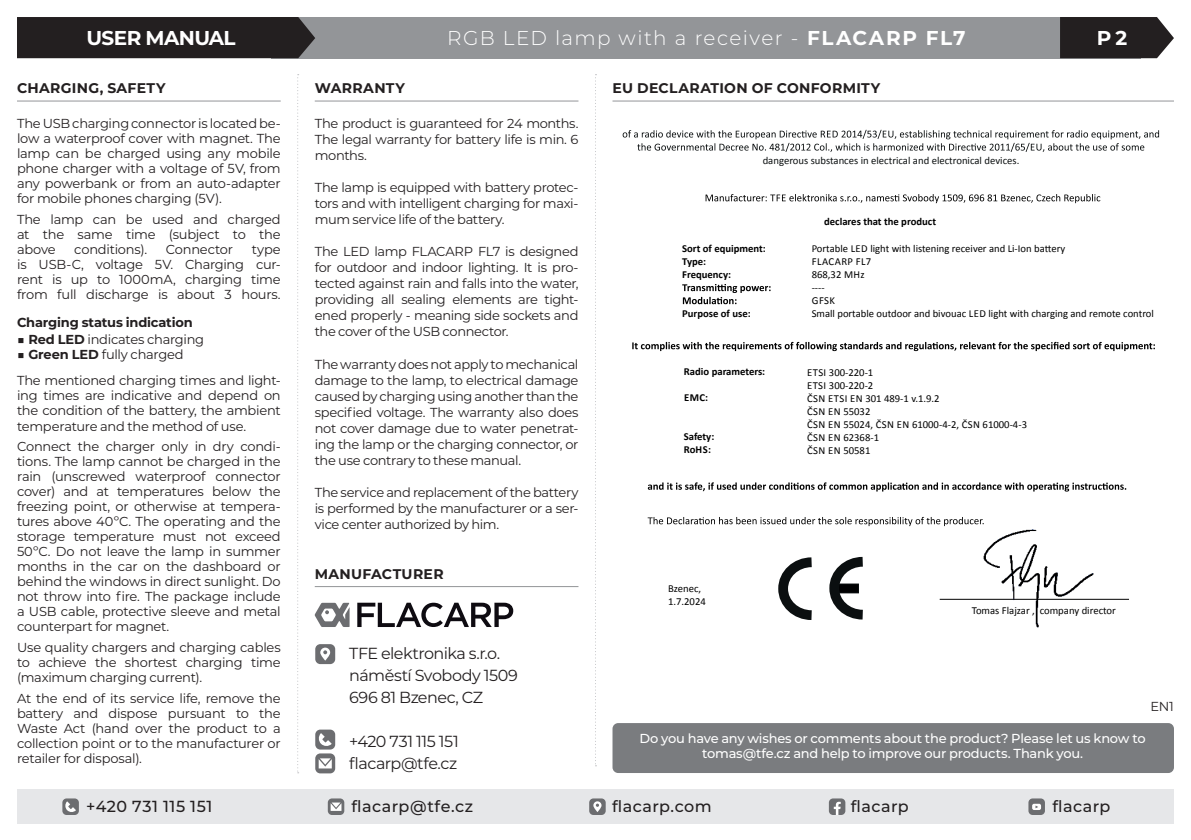
<style>
.page{position:relative;width:1191px;height:840px;background:#fff}
.page>*{position:absolute;margin:0;border:0;box-sizing:border-box;transform-origin:0 0}
.t1{font:300 20px "Montserrat";letter-spacing:.065em;color:#fff}
.t2{font:700 20px "Montserrat";letter-spacing:-.03em;color:#fff}
.t3{font:16px/22px "Montserrat";letter-spacing:-.03em;color:#231f20}
.t4{font:500 16px "Montserrat";letter-spacing:.03em;color:#231f20}
.t5{font:700 14px "Montserrat";letter-spacing:.02em;color:#231f20}
.t6{font:13px/15px "Montserrat";letter-spacing:-.025em;color:#231f20;text-align:justify}
.t7{font:500 13px/15.6px "Montserrat";letter-spacing:-.015em;color:#fff;text-align:center}
.t8{font:700 13px "Montserrat";letter-spacing:-.015em;color:#231f20}
.t9{font:10.6px/13px "Calibri";color:#000001}
.t10{font:700 10.6px/13px "Calibri";color:#000001}
.t11{font:10.6px "Calibri";color:#0b0f10}
.s1{font-weight:700}
</style>
<div class="page">
<svg style="left:622px;top:130px;width:537px;height:22px"></svg>
<svg style="left:705px;top:194px;width:395px;height:9px"></svg>
<svg style="left:682px;top:284px;width:88px;height:20px"></svg>
<svg style="left:632px;top:342px;width:523px;height:9px"></svg>
<svg style="left:648px;top:482px;width:478px;height:9px"></svg>
<img style="left:979px;top:529px;width:118px;height:99px">
<hr style="left:939px;top:598px;width:190px;height:1px;background:#000001">
<svg style="left:778px;top:556px;width:85px;height:64px"></svg>
<svg style="left:647px;top:516px;width:336px;height:10px"></svg>
<div style="left:17px;top:788px;width:1157px;height:34px;background:#e6e7e9"></div>
<div style="left:1028px;top:798px;width:17px;height:16px;background:#6c6d70;border-radius:4px"></div>
<svg style="left:1032px;top:803px;width:9px;height:6px"></svg>
<svg style="left:829px;top:798px;width:16px;height:16px"></svg>
<div style="left:589px;top:798px;width:16px;height:16px;background:#6c6d70;border-radius:4px"></div>
<svg style="left:593px;top:801px;width:8px;height:10px"></svg>
<svg style="left:328px;top:798px;width:16px;height:16px"></svg>
<svg style="left:331px;top:802px;width:10px;height:8px"></svg>
<div style="left:62px;top:798px;width:17px;height:16px;background:#6c6d70;border-radius:4px"></div>
<svg style="left:65px;top:801px;width:11px;height:11px"></svg>
<div style="left:612px;top:722px;width:562px;height:50px;background:#7a7c7f;border-radius:6px"></div>
<svg style="left:297px;top:74px;width:2px;height:698px"></svg>
<svg style="left:595px;top:74px;width:1px;height:691px"></svg>
<svg style="left:357px;top:602px;width:156px;height:24px"></svg>
<svg style="left:315px;top:602px;width:34px;height:24px"></svg>
<div style="left:271px;top:17px;width:870px;height:41px;background:#939598"></div>
<div style="left:17px;top:17px;width:298px;height:41px;background:#231f20"></div>
<hr style="left:315px;top:100px;width:263px;height:1px;background:#939598">
<hr style="left:612px;top:100px;width:562px;height:1px;background:#939598">
<hr style="left:315px;top:585px;width:263px;height:1px;background:#939598">
<hr style="left:17px;top:100px;width:264px;height:1px;background:#939598">
<svg style="left:1060px;top:17px;width:114px;height:41px;background:#332f30"></svg>
<div style="left:315px;top:643px;width:20px;height:20px;background:#6c6d70;border-radius:5px"></div>
<svg style="left:320px;top:647px;width:10px;height:13px"></svg>
<div style="left:315px;top:753px;width:20px;height:20px;background:linear-gradient(to right,#6c6d70,#6d6e71);border-radius:5px"></div>
<svg style="left:319px;top:758px;width:13px;height:10px"></svg>
<div style="left:315px;top:729px;width:20px;height:20px;background:#6c6d70;border-radius:5px"></div>
<svg style="left:318px;top:733px;width:14px;height:13px"></svg>
<h1 class="t2" style="left:86px;top:24px;width:151px">USER MANUAL</h1>
<h1 class="t1" style="left:447px;top:25px;width:520px">RGB LED lamp with a receiver - <span class="s1">FLACARP FL7</span></h1>
<p class="t5" style="left:315px;top:78px;width:92px">WARRANTY</p>
<p class="t5" style="left:612px;top:78px;width:269px">EU DECLARATION OF CONFORMITY</p>
<p class="t5" style="left:17px;top:78px;width:150px">CHARGING, SAFETY</p>
<h1 class="t2" style="left:1096px;top:24px;width:32px">P2</h1>
<p class="t6" style="left:17px;top:115px;width:265px">The USB charging connector is located be&shy;low a waterproof cover with magnet. The lamp can be charged using any mobile phone charger with a voltage of 5V, from any powerbank or from an auto-adapter for mobile phones charging (5V).</p>
<p class="t6" style="left:17px;top:211px;width:265px">The lamp can be used and charged at the same time (subject to the above</p>
<p class="t6" style="left:74px;top:241px;width:74px">conditions).</p>
<p class="t6" style="left:166px;top:241px;width:69px">Connector</p>
<p class="t6" style="left:17px;top:241px;width:265px;text-indent:235px">type is USB-C, voltage 5V. Charging cur&shy;rent is up to 1000mA, charging time from full discharge is about 3 hours.</p>
<p class="t8" style="left:17px;top:313px;width:177px">Charging status indication</p>
<p class="t6" style="left:17px;top:331px;width:189px">■ <span class="s1">Red LED</span> indicates charging</p>
<p class="t6" style="left:17px;top:340px;width:265px;line-height:26.4px">■ <span class="s1">Green LED</span> fully charged<br>The mentioned charging times and light-</p>
<p class="t6" style="left:17px;top:387px;width:265px">ing times are indicative and depend on the condition of the battery, the ambient temperature and the method of use.</p>
<p class="t6" style="left:17px;top:438px;width:265px">Connect the charger only in dry condi&shy;tions. The lamp cannot be charged in the rain (unscrewed waterproof connector cover) and at temperatures below the freezing point, or otherwise at tempera&shy;tures above 40ºC. The operating and the storage temperature must not exceed 50ºC. Do not leave the lamp in summer months in the car on the dashboard or behind the windows in direct sunlight. Do not throw into fire. The package include a USB cable, protective sleeve and metal counterpart for magnet.</p>
<p class="t6" style="left:17px;top:639px;width:265px">Use quality chargers and charging cables to achieve the shortest charging time (maximum charging current).</p>
<p class="t6" style="left:17px;top:689px;width:265px">At the end of its service life, remove the battery and dispose pursuant to the Waste Act (hand over the product to a collection point or to the manufacturer or retailer for disposal).</p>
<p class="t6" style="left:315px;top:115px;width:265px;line-height:16px">The product is guaranteed for 24 months.<br>The legal warranty for battery life is min. 6 months.</p>
<p class="t6" style="left:315px;top:179px;width:265px;line-height:16px">The lamp is equipped with battery protec&shy;tors and with intelligent charging for maxi&shy;mum service life of the battery.</p>
<p class="t6" style="left:315px;top:243px;width:265px;line-height:16px">The LED lamp FLACARP FL7 is designed for outdoor and indoor lighting. It is pro&shy;tected against rain and falls into the water, providing all sealing elements are tight&shy;ened properly - meaning side sockets and the cover of the USB connector.</p>
<p class="t6" style="left:315px;top:355px;width:265px;line-height:16px">The warranty does not apply to mechanical damage to the lamp, to electrical damage caused by charging using another than the specified voltage. The warranty also does not cover damage due to water penetrat&shy;ing the lamp or the charging connector, or the use contrary to these manual.</p>
<p class="t6" style="left:315px;top:483px;width:265px;line-height:16px">The service and replacement of the battery is performed by the manufacturer or a ser&shy;vice center authorized by him.</p>
<p class="t5" style="left:315px;top:563px;width:130px">MANUFACTURER</p>
<p class="t3" style="left:349px;top:641px;width:170px">TFE elektronika s.r.o. náměstí Svobody 1509<br>696 81 Bzenec, CZ</p>
<p class="t3" style="left:349px;top:729px;width:111px">+420 731 115 151 flacarp@tfe.cz</p>
<p class="t11" style="left:762px;top:152px;width:258px">dangerous substances in electrical and electronical devices.</p>
<p class="t10" style="left:682px;top:241px;width:85px">Sort of equipment:<br>Type:<br>Frequency:</p>
<p class="t10" style="left:682px;top:306px;width:70px">Purpose of use:</p>
<p class="t10" style="left:684px;top:364px;width:83px">Radio parameters:</p>
<p class="t10" style="left:684px;top:390px;width:26px">EMC:</p>
<p class="t10" style="left:684px;top:429px;width:32px">Safety:<br>RoHS:</p>
<p class="t10" style="left:824px;top:215px;width:113px">declares that the product</p>
<p class="t9" style="left:811px;top:241px;width:344px">Portable LED light with listening receiver and Li-Ion battery<br>FLACARP FL7<br>868,32 MHz<br>----<br>GFSK<br>Small portable outdoor and bivouac LED light with charging and remote control</p>
<p class="t9" style="left:807px;top:365px;width:221px">ETSI 300-220-1<br>ETSI 300-220-2<br>ČSN ETSI EN 301 489-1 v.1.9.2<br>ČSN EN 55032<br>ČSN EN 55024, ČSN EN 61000-4-2, ČSN 61000-4-3<br>ČSN EN 62368-1<br>ČSN EN 50581</p>
<p class="t9" style="left:668px;top:581px;width:39px">Bzenec,<br>1.7.2024</p>
<p class="t9" style="left:971px;top:603px;width:146px">Tomas Flajzar , company director</p>
<p class="t6" style="left:1150px;top:697px;width:25px">EN1</p>
<p class="t7" style="left:639px;top:729px;width:507px">Do you have any wishes or comments about the product? Please let us know to tomas@tfe.cz and help to improve our products. Thank you.</p>
<p class="t4" style="left:86px;top:795px;width:128px">+420 731 115 151</p>
<p class="t4" style="left:351px;top:795px;width:123px">flacarp@tfe.cz</p>
<p class="t4" style="left:612px;top:795px;width:101px">flacarp.com</p>
<p class="t4" style="left:851px;top:795px;width:59px">flacarp</p>
<p class="t4" style="left:1052px;top:795px;width:59px">flacarp</p>
</div>
